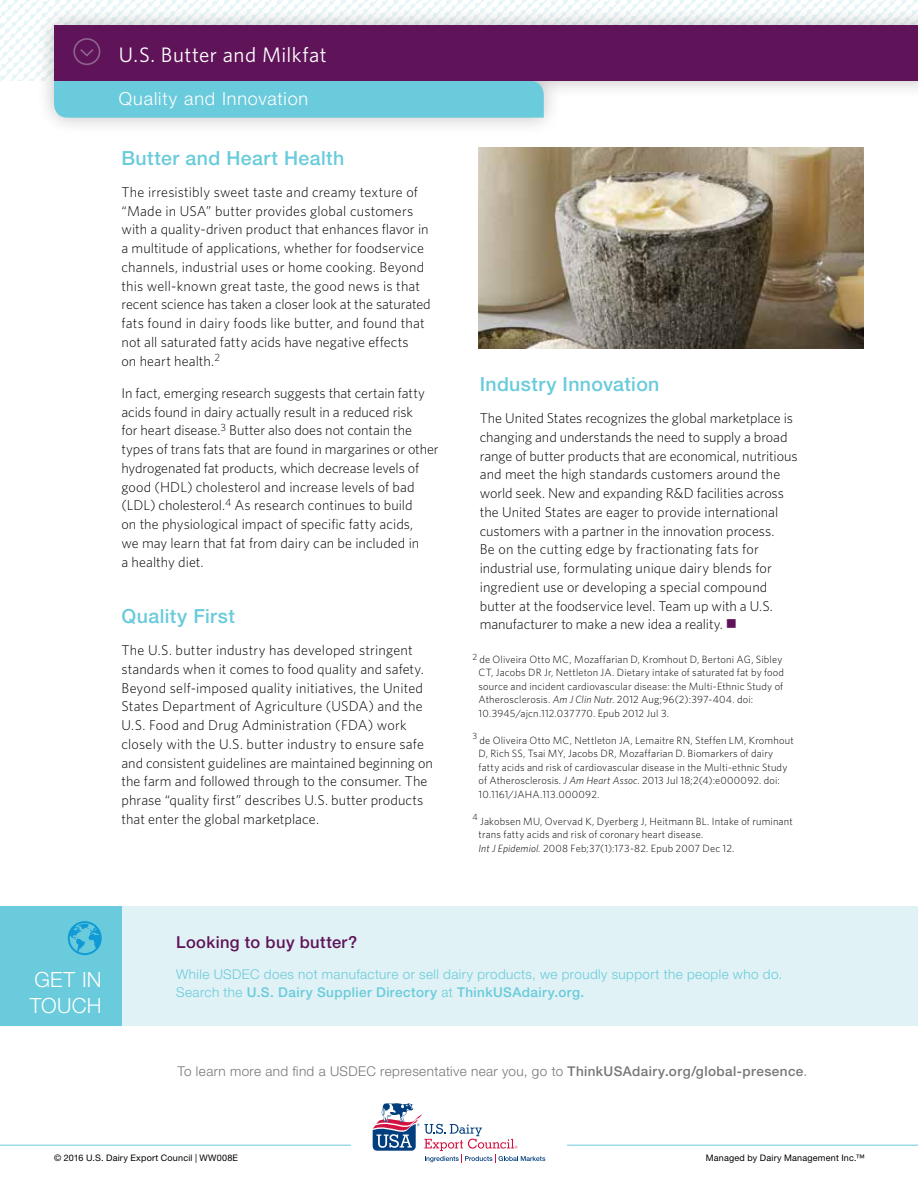
<style>
.page{position:relative;width:918px;height:1188px;background:#fff}
.page>*{position:absolute;margin:0;border:0;box-sizing:border-box;transform-origin:0 0}
.t1{font:21px "Whitney HTF";letter-spacing:.02em;color:#fff}
.t2{font:300 21px/25.2px "Helvetica Neue LT";letter-spacing:.015em;color:#fff}
.t3{font:500 19.5px "Helvetica Neue LT";letter-spacing:.02em;color:#69cbdb}
.t4{font:300 18px "Helvetica Neue LT";letter-spacing:.05em;color:#fff}
.t5{font:500 16.5px "Helvetica Neue LT";letter-spacing:.02em;color:#5f1358}
.t6{font:300 14.25px/18.8px "Whitney HTF";color:#000}
.t7{font:300 13.5px/18px "Helvetica Neue LT";letter-spacing:.03em;color:#69cbdb}
.t8{font:300 13.5px "Helvetica Neue LT";letter-spacing:.03em;color:#757779}
.t9{font:300 10.5px/13.5px "Whitney HTF";letter-spacing:.015em;color:#000}
.t10{font:9px "Helvetica Neue LT";letter-spacing:.025em;color:#000}
.s1{color:#5f1358}
.s2{font-style:italic}
.s3{font-weight:500}
</style>
<div class="page">
<div style="left:1px;top:906px;width:917px;height:120px;background:#e0f2f5"></div>
<svg style="left:0;top:0;width:54px;height:80px"></svg>
<svg style="left:0;top:906px;width:317px;height:239px"></svg>
<hr style="left:567px;top:1145px;width:351px;height:1px;background:#69cbdb">
<div style="left:35px;top:6px;width:883px;height:130px;background:#000;opacity:.25"></div>
<svg style="left:54px;top:0;width:864px;height:118px"></svg>
<svg style="left:373px;top:1103px;width:172px;height:60px"></svg>
<hr style="left:0;top:1145px;width:351px;height:1px;background:#69cbdb">
<img style="left:478px;top:148px;width:386px;height:201px">
<h1 class="t1" style="left:119px;top:43px;width:209px">U.S. Butter and Milkfat</h1>
<p class="t4" style="left:119px;top:87px;width:191px">Quality and Innovation</p>
<h2 class="t3" style="left:122px;top:146px;width:224px">Butter and Heart Health</h2>
<p class="t6" style="left:122px;top:182px;width:311px">The irresistibly sweet taste and creamy texture of “Made in USA” butter provides global customers with a quality-driven product that enhances flavor in a multitude of applications, whether for foodservice channels, industrial uses or home cooking. Beyond this well-known great taste, the good news is that recent science has taken a closer look at the saturated fats found in dairy foods like butter, and found that not all saturated fatty acids have negative effects<br>on heart health.<sup>2</sup></p>
<p class="t6" style="left:121px;top:383px;width:319px">In fact, emerging research suggests that certain fatty acids found in dairy actually result in a reduced risk<br>for heart disease.<sup>3</sup> Butter also does not contain the types of trans fats that are found in margarines or other hydrogenated fat products, which decrease levels of good (HDL) cholesterol and increase levels of bad (LDL) cholesterol.<sup>4</sup> As research continues to build<br>on the physiological impact of specific fatty acids,<br>we may learn that fat from dairy can be included in<br>a healthy diet.</p>
<h2 class="t3" style="left:122px;top:604px;width:115px">Quality First</h2>
<p class="t6" style="left:122px;top:640px;width:313px">The U.S. butter industry has developed stringent standards when it comes to food quality and safety.<br>Beyond self-imposed quality initiatives, the United States Department of Agriculture (USDA) and the U.S. Food and Drug Administration (FDA) work closely with the U.S. butter industry to ensure safe and consistent guidelines are maintained beginning on the farm and followed through to the consumer. The phrase “quality first” describes U.S. butter products that enter the global marketplace.</p>
<h2 class="t3" style="left:480px;top:372px;width:181px">Industry Innovation</h2>
<p class="t6" style="left:480px;top:409px;width:319px">The United States recognizes the global marketplace is changing and understands the need to supply a broad range of butter products that are economical, nutritious and meet the high standards customers around the world seek. New and expanding R&amp;D facilities across the United States are eager to provide international customers with a partner in the innovation process.<br>Be on the cutting edge by fractionating fats for industrial use, formulating unique dairy blends for ingredient use or developing a special compound butter at the foodservice level. Team up with a U.S. manufacturer to make a new idea a reality. <span class="s1">■</span></p>
<p class="t9" style="left:479px;top:652px;width:307px;text-indent:-6px"><sup>2</sup> de Oliveira Otto MC, Mozaffarian D, Kromhout D, Bertoni AG, Sibley CT, Jacobs DR Jr, Nettleton JA. Dietary intake of saturated fat by food source and incident cardiovascular disease: the Multi-Ethnic Study of Atherosclerosis. <span class="s2">Am J Clin Nutr.</span> 2012 Aug;96(2):397-404. doi:<br>10.3945/ajcn.112.037770. Epub 2012 Jul 3.</p>
<p class="t9" style="left:478px;top:733px;width:317px;text-indent:-6px"><sup>3</sup> de Oliveira Otto MC, Nettleton JA, Lemaitre RN, Steffen LM, Kromhout D, Rich SS, Tsai MY, Jacobs DR, Mozaffarian D. Biomarkers of dairy fatty acids and risk of cardiovascular disease in the Multi-ethnic Study of Atherosclerosis. <span class="s2">J Am Heart Assoc.</span> 2013 Jul 18;2(4):e000092. doi:<br>10.1161/JAHA.113.000092.</p>
<p class="t9" style="left:479px;top:814px;width:316px;text-indent:-6px"><sup>4</sup> Jakobsen MU, Overvad K, Dyerberg J, Heitmann BL. Intake of ruminant trans fatty acids and risk of coronary heart disease.<br><span class="s2">Int J Epidemiol.</span> 2008 Feb;37(1):173-82. Epub 2007 Dec 12.</p>
<h1 class="t2" style="left:30px;top:967px;width:73px">GET IN<br>TOUCH</h1>
<p class="t5" style="left:176px;top:932px;width:183px">Looking to buy butter?</p>
<p class="t7" style="left:176px;top:965px;width:608px">While USDEC does not manufacture or sell dairy products, we proudly support the people who do.<br>Search the <span class="s3">U.S. Dairy Supplier Directory</span> at <span class="s3">ThinkUSAdairy.org.</span></p>
<p class="t8" style="left:177px;top:1063px;width:631px">To learn more and find a USDEC representative near you, go to <span class="s3">ThinkUSAdairy.org/global-presence</span>.</p>
<p class="t10" style="left:54px;top:1152px;width:186px">© 2016 U.S. Dairy Export Council | WW008E</p>
<p class="t10" style="left:706px;top:1152px;width:160px">Managed by Dairy Management Inc.™</p>
</div>
